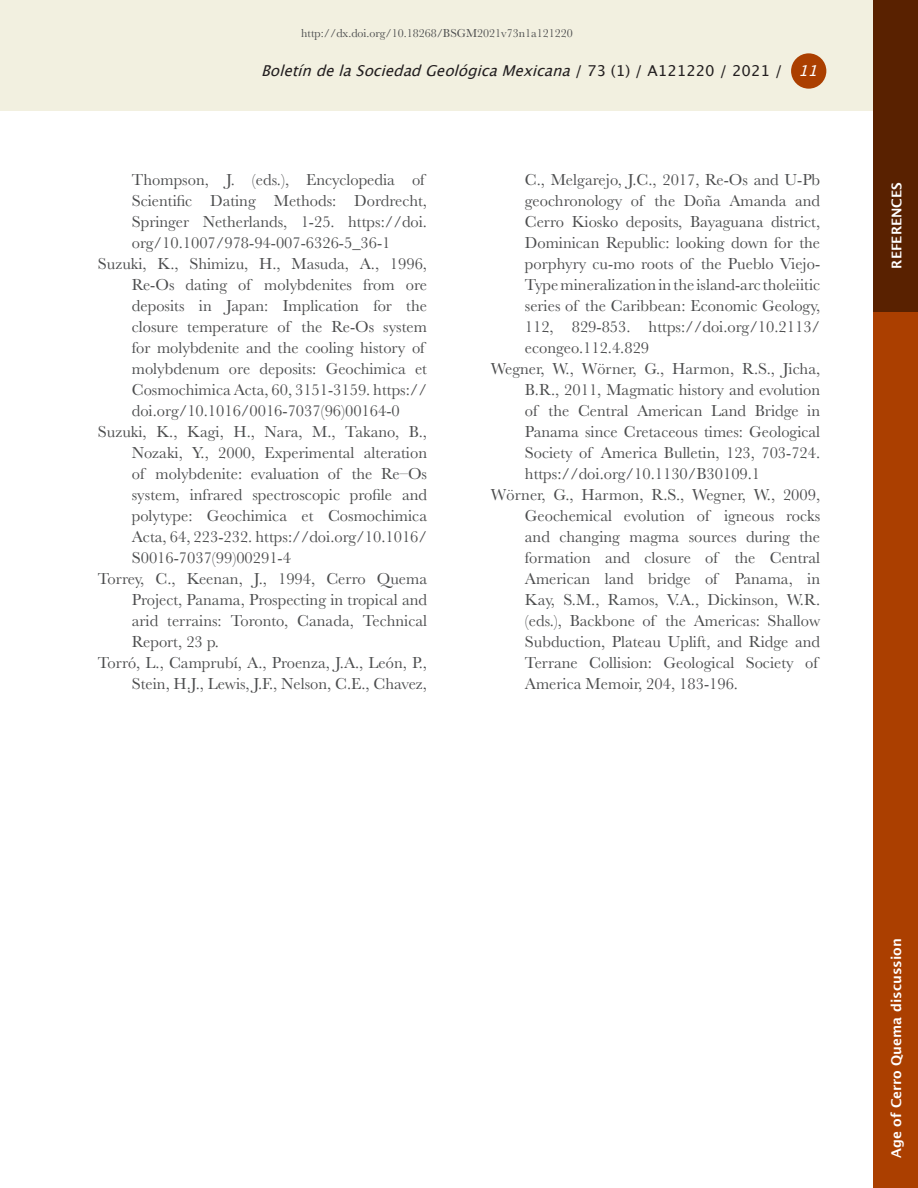
<style>
.page{position:relative;width:918px;height:1188px;background:#fff}
.page>*{position:absolute;margin:0;border:0;box-sizing:border-box;transform-origin:0 0}
.References{font:16.5px/21px "Baskerville";color:#4b4c4d;text-align:justify}
.t1{font:italic 15px "Lucida Grande";color:#231f20}
.t2{font:italic 15px "Lucida Grande";color:#fff}
.Section{font:600 13.5px "Lucida Sans";color:#fff}
.t3{font:12px "Baskerville";color:#4b4c4d}
.s1{font-style:normal}
</style>
<div class="page">
<div style="left:874px;top:311px;width:44px;height:877px;background:#ab3f00"></div>
<div style="left:0;top:0;width:874px;height:111px;background:#f2f0e0"></div>
<div style="left:791px;top:53px;width:35px;height:36px;background:#ab3f00;border-radius:50%"></div>
<div style="left:874px;top:0;width:44px;height:311px;background:#592100"></div>
<p class="t3" style="left:301px;top:26px;width:273px">http://dx.doi.org/10.18268/BSGM2021v73n1a121220</p>
<p class="t1" style="left:261px;top:62px;width:523px">BoletíndelaSociedadGeológicaMexicana<span class="s1">/ 7 3 ( 1 ) / A 1 2 1 2 2 0 / 2 0 2 1 /</span></p>
<p class="t2" style="left:798px;top:62px;width:28px">11</p>
<p class="References" style="left:132px;top:169px;width:297px;text-align:left">Thompson, J. (eds.), Encyclopedia of Scientific Dating Methods: Dordrecht, Springer Netherlands, 1-25. https://doi. org/10.1007/978-94-007-6326-5_36-1</p>
<p class="References" style="left:132px;top:253px;width:297px;text-align:left;text-indent:-34px">Suzuki, K., Shimizu, H., Masuda, A., 1996, Re-Os dating of molybdenites from ore deposits in Japan: Implication for the closure temperature of the Re-Os system for molybdenite and the cooling history of molybdenum ore deposits: Geochimica et Cosmochimica Acta, 60, 3151-3159. https:// doi.org/10.1016/0016-7037(96)00164-0</p>
<p class="References" style="left:132px;top:421px;width:297px;text-indent:-34px">Suzuki, K., Kagi, H., Nara, M., Takano, B., Nozaki, Y., 2000, Experimental alteration of molybdenite: evaluation of the Re–Os system, infrared spectroscopic profile and polytype: Geochimica et Cosmochimica Acta, 64, 223-232. https://doi.org/10.1016/ S0016-7037(99)00291-4</p>
<p class="References" style="left:132px;top:568px;width:297px;text-indent:-34px">Torrey, C., Keenan, J., 1994, Cerro Quema Project, Panama, Prospecting in tropical and arid terrains: Toronto, Canada, Technical Report, 23 p.</p>
<p class="References" style="left:98px;top:652px;width:331px;text-align:right">Torró, L., Camprubí, A., Proenza, J.A., León, P.,<br>Stein, H.J., Lewis, J.F., Nelson, C.E., Chavez,</p>
<p class="References" style="left:525px;top:169px;width:297px">C., Melgarejo, J.C., 2017, Re-Os and U-Pb geochronology of the Doña Amanda and Cerro Kiosko deposits, Bayaguana district, Dominican Republic: looking down for the porphyry cu-mo roots of the Pueblo Viejo-Type mineralization in the island-arc tholeiitic series of the Caribbean: Economic Geology, 112, 829-853. https://doi.org/10.2113/ econgeo.112.4.829</p>
<p class="References" style="left:525px;top:358px;width:297px;text-indent:-34px">Wegner, W., Wörner, G., Harmon, R.S., Jicha, B.R., 2011, Magmatic history and evolution of the Central American Land Bridge in Panama since Cretaceous times: Geological Society of America Bulletin, 123, 703-724. https://doi.org/10.1130/B30109.1</p>
<p class="References" style="left:525px;top:484px;width:297px;text-align:left;text-indent:-34px">Wörner, G., Harmon, R.S., Wegner, W., 2009, Geochemical evolution of igneous rocks and changing magma sources during the formation and closure of the Central American land bridge of Panama, in Kay, S.M., Ramos, V.A., Dickinson, W.R. (eds.), Backbone of the Americas: Shallow Subduction, Plateau Uplift, and Ridge and Terrane Collision: Geological Society of America Memoir, 204, 183-196.</p>
<p class="Section" style="left:889px;top:269px;width:88px;rotate:-90deg">REFERENCES</p>
<p class="Section" style="left:889px;top:1158px;width:221px;rotate:-90deg">Age of Cerro Quema discussion</p>
</div>
